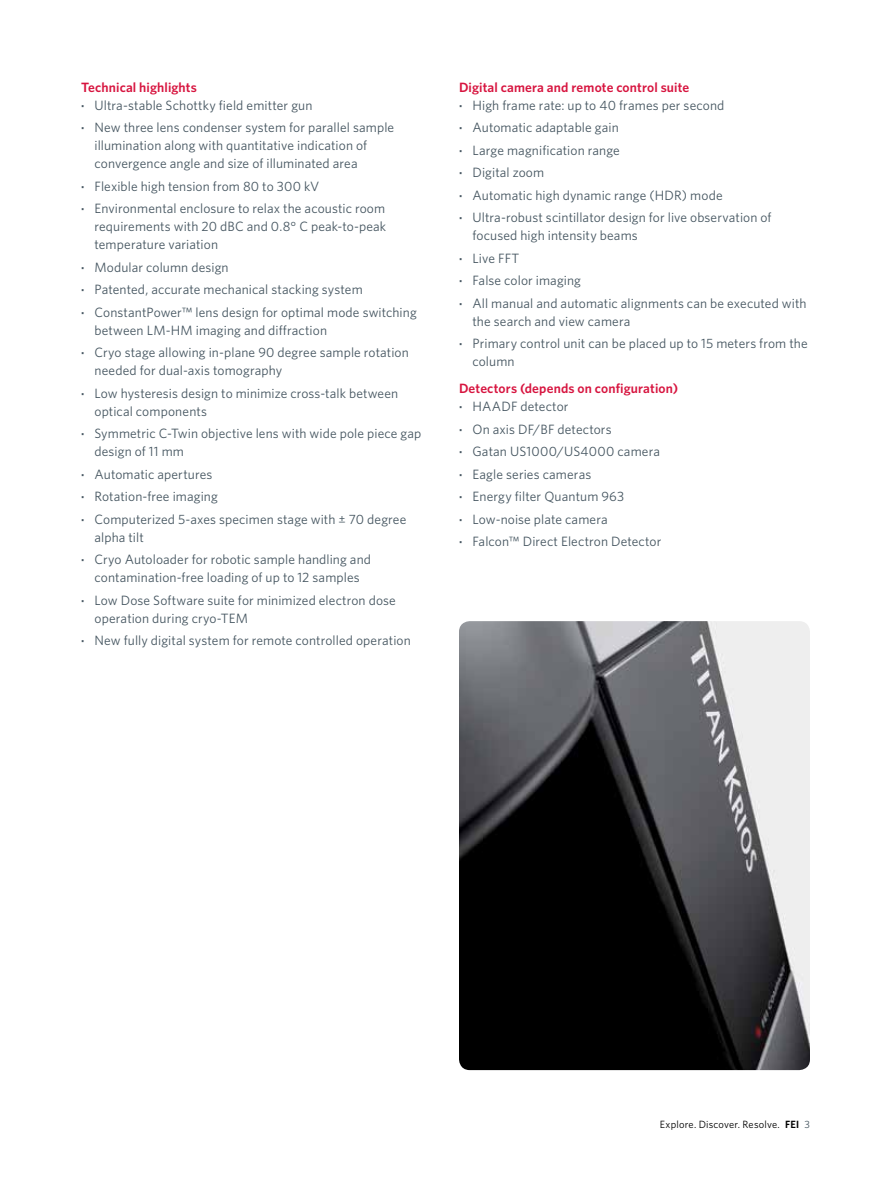
<style>
.page{position:relative;width:891px;height:1188px;background:#fff}
.page>*{position:absolute;margin:0;border:0;box-sizing:border-box;transform-origin:0 0}
.t1{font:13.5px/22.5px "Whitney";letter-spacing:.01em;color:#455560}
.t2{font:600 13.5px/18px "Whitney";letter-spacing:.01em;color:#d7143f}
.t3{font:10.5px "Whitney";letter-spacing:.02em;color:#000}
.s1{font-weight:600;color:#d7143f}
.s2{font-weight:600}
.s3{color:#455560}
.s4{font-weight:400;color:#455560}
</style>
<div class="page">
<img style="left:459px;top:621px;width:351px;height:449px">
<p class="t1" style="left:81px;top:78px;width:233px;line-height:18px"><span class="s1">Technical highlights<br></span><span class="s2">·</span> Ultra-stable Schottky field emitter gun</p>
<p class="t1" style="left:94px;top:118px;width:301px;line-height:18px;text-indent:-14px"><span class="s2">·</span> New three lens condenser system for parallel sample illumination along with quantitative indication of convergence angle and size of illuminated area</p>
<p class="t1" style="left:81px;top:175px;width:306px"><span class="s2">·</span> Flexible high tension from 80 to 300 kV<br><span class="s2">·</span> Environmental enclosure to relax the acoustic room</p>
<p class="t1" style="left:94px;top:217px;width:293px;line-height:18px">requirements with 20 dBC and 0.8° C peak-to-peak temperature variation</p>
<p class="t1" style="left:81px;top:256px;width:337px"><span class="s2">·</span> Modular column design<br><span class="s2">·</span> Patented, accurate mechanical stacking system<br><span class="s2">·</span> ConstantPower™ lens design for optimal mode switching</p>
<p class="t1" style="left:81px;top:319px;width:329px;text-indent:14px">between LM-HM imaging and diffraction<br><span class="s2">·</span> Cryo stage allowing in-plane 90 degree sample rotation</p>
<p class="t1" style="left:81px;top:359px;width:319px;text-indent:14px">needed for dual-axis tomography<br><span class="s2">·</span> Low hysteresis design to minimize cross-talk between</p>
<p class="t1" style="left:81px;top:400px;width:342px;text-indent:14px">optical components<br><span class="s2">·</span> Symmetric C-Twin objective lens with wide pole piece gap</p>
<p class="t1" style="left:81px;top:440px;width:327px;text-indent:14px">design of 11 mm<br><span class="s2">·</span> Automatic apertures<br><span class="s2">·</span> Rotation-free imaging<br><span class="s2">·</span> Computerized 5-axes specimen stage with ± 70 degree</p>
<p class="t1" style="left:81px;top:526px;width:292px;text-indent:14px">alpha tilt<br><span class="s2">·</span> Cryo Autoloader for robotic sample handling and</p>
<p class="t1" style="left:81px;top:566px;width:316px;text-indent:14px">contamination-free loading of up to 12 samples<br><span class="s2">·</span> Low Dose Software suite for minimized electron dose</p>
<p class="t1" style="left:81px;top:607px;width:331px;text-indent:14px">operation during cryo-TEM<br><span class="s2">·</span> New fully digital system for remote controlled operation</p>
<p class="t1" style="left:459px;top:78px;width:267px;line-height:18px"><span class="s1">Digital camera and remote control suite<br></span><span class="s2">·</span> High frame rate: up to 40 frames per second</p>
<p class="t1" style="left:459px;top:116px;width:314px"><span class="s2">·</span> Automatic adaptable gain<br><span class="s2">·</span> Large magnification range<br><span class="s2">·</span> Digital zoom<br><span class="s2">·</span> Automatic high dynamic range (HDR) mode<br><span class="s2">·</span> Ultra-robust scintillator design for live observation of</p>
<p class="t1" style="left:459px;top:224px;width:349px;text-indent:14px">focused high intensity beams<br><span class="s2">·</span> Live FFT<br><span class="s2">·</span> False color imaging<br><span class="s2">·</span> All manual and automatic alignments can be executed with</p>
<p class="t1" style="left:459px;top:310px;width:350px;text-indent:14px">the search and view camera<br><span class="s2">·</span> Primary control unit can be placed up to 15 meters from the</p>
<p class="t1" style="left:472px;top:350px;width:44px">column</p>
<p class="t2" style="left:459px;top:379px;width:221px">Detectors (depends on configuration) <span class="s3">·</span> <span class="s4">HAADF detector</span></p>
<p class="t1" style="left:459px;top:418px;width:204px"><span class="s2">·</span> On axis DF/BF detectors<br><span class="s2">·</span> Gatan US1000/US4000 camera <span class="s2">·</span> Eagle series cameras<br><span class="s2">·</span> Energy filter Quantum 963<br><span class="s2">·</span> Low-noise plate camera<br><span class="s2">·</span> Falcon™ Direct Electron Detector</p>
<p class="t3" style="left:660px;top:1118px;width:152px">Explore. Discover. Resolve. <span class="s2">FEI</span> <span class="s3">3</span></p>
</div>
